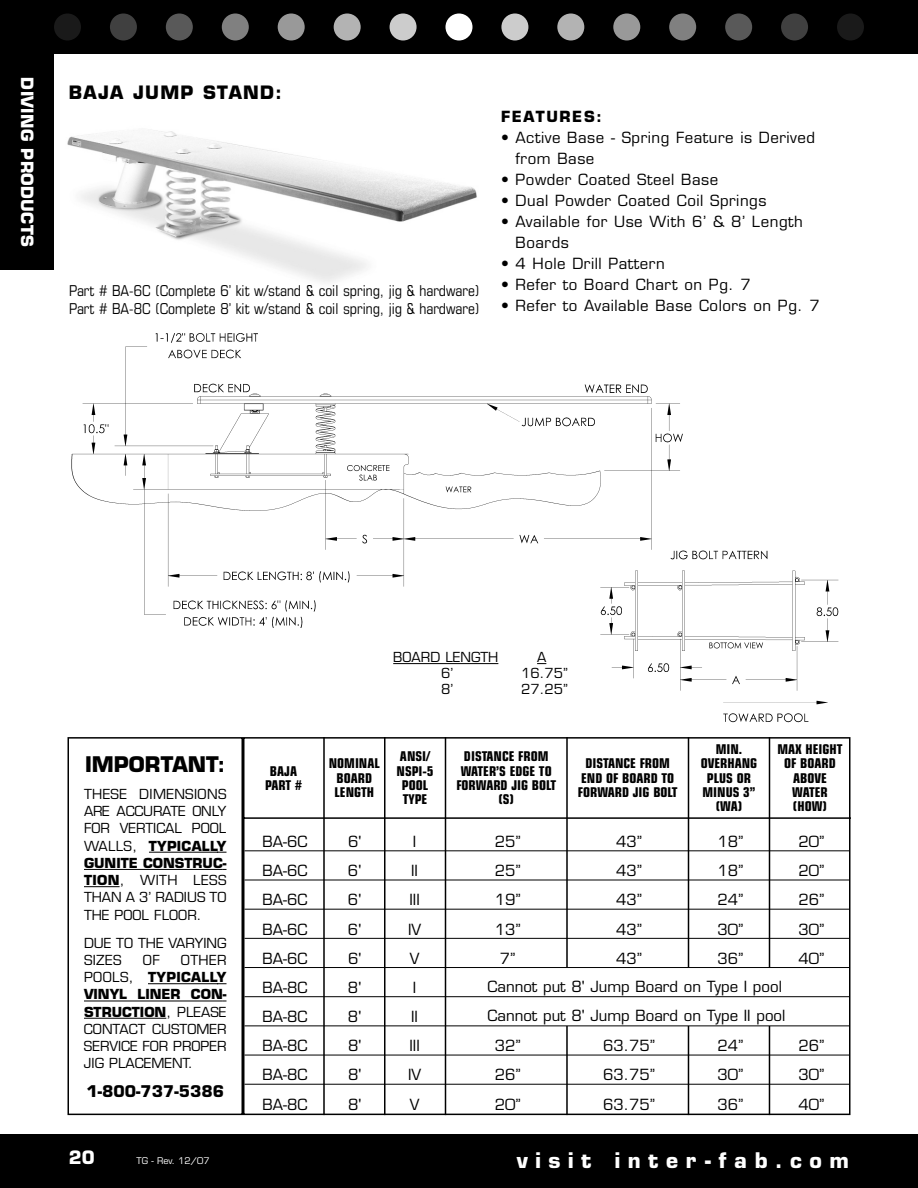
<style>
.page{position:relative;width:918px;height:1188px;background:#fff}
.page>*{position:absolute;margin:0;border:0;box-sizing:border-box;transform-origin:0 0}
.t1{font:700 21px "Eurostile";letter-spacing:.36em;color:#fff}
.t2{font:700 21px "Eurostile";color:#000}
.t3{font:700 18px "Eurostile";letter-spacing:.07em;color:#000}
.t4{font:700 18px "Eurostile";color:#fff}
.t5{font:700 16.5px "Eurostile";letter-spacing:.02em;color:#fff}
.t6{font:700 15.75px "Eurostile";color:#000}
.t7{font:15px/21px "Eurostile";letter-spacing:.035em;color:#000}
.t8{font:condensed 15px/18px "Eurostile";color:#000}
.t9{font:15px/29.8px "Eurostile";color:#000}
.t10{font:700 15px "Eurostile";letter-spacing:.11em;color:#000}
.t11{font:13.5px/17.2px "Eurostile";color:#000;text-align:justify}
.t12{font:700 condensed 13.5px/14.2px "Eurostile";color:#000;text-align:center}
.t13{font:9px "Eurostile";color:#fff}
.s1{font-weight:700}
</style>
<div class="page">
<div style="left:0;top:0;width:918px;height:54px;background:#000"></div>
<div style="left:54px;top:14px;width:27px;height:26px;background:#1a1a1a;border-radius:50%"></div>
<div style="left:110px;top:14px;width:27px;height:26px;background:#404040;border-radius:50%"></div>
<div style="left:166px;top:14px;width:27px;height:26px;background:#595959;border-radius:50%"></div>
<div style="left:222px;top:14px;width:27px;height:26px;background:#808080;border-radius:50%"></div>
<div style="left:278px;top:14px;width:27px;height:26px;background:#999;border-radius:50%"></div>
<div style="left:334px;top:14px;width:27px;height:26px;background:#b3b3b3;border-radius:50%"></div>
<div style="left:390px;top:14px;width:27px;height:26px;background:#ccc;border-radius:50%"></div>
<div style="left:446px;top:14px;width:26px;height:26px;background:#fff;border-radius:50%"></div>
<div style="left:501px;top:14px;width:27px;height:26px;background:#ccc;border-radius:50%"></div>
<div style="left:557px;top:14px;width:27px;height:26px;background:#b3b3b3;border-radius:50%"></div>
<div style="left:613px;top:14px;width:27px;height:26px;background:#999;border-radius:50%"></div>
<div style="left:669px;top:14px;width:27px;height:26px;background:#808080;border-radius:50%"></div>
<div style="left:725px;top:14px;width:27px;height:26px;background:#595959;border-radius:50%"></div>
<div style="left:781px;top:14px;width:27px;height:26px;background:#404040;border-radius:50%"></div>
<div style="left:837px;top:14px;width:27px;height:26px;background:#1a1a1a;border-radius:50%"></div>
<div style="left:0;top:54px;width:54px;height:216px;background:#000"></div>
<div style="left:0;top:1134px;width:918px;height:54px;background:#000"></div>
<img style="left:67px;top:130px;width:410px;height:153px">
<img style="left:71px;top:333px;width:612px;height:332px">
<svg style="left:67px;top:737px;width:784px;height:379px"></svg>
<hr style="left:244px;top:850px;width:605px;height:1px;background:#000">
<hr style="left:244px;top:880px;width:605px;height:1px;background:#000">
<hr style="left:244px;top:909px;width:605px;height:1px;background:#000">
<hr style="left:244px;top:938px;width:605px;height:1px;background:#000">
<hr style="left:244px;top:967px;width:605px;height:1px;background:#000">
<hr style="left:244px;top:996px;width:605px;height:1px;background:#000">
<hr style="left:244px;top:1026px;width:605px;height:1px;background:#000">
<hr style="left:244px;top:1055px;width:605px;height:1px;background:#000">
<hr style="left:244px;top:1084px;width:605px;height:1px;background:#000">
<hr style="left:769px;top:737px;width:1px;height:230px;background:#000">
<hr style="left:688px;top:737px;width:1px;height:230px;background:#000">
<hr style="left:566px;top:737px;width:2px;height:230px;background:#000">
<hr style="left:445px;top:737px;width:1px;height:378px;background:#000">
<hr style="left:384px;top:737px;width:2px;height:378px;background:#000">
<hr style="left:323px;top:737px;width:2px;height:378px;background:#000">
<hr style="left:566px;top:1026px;width:2px;height:89px;background:#000">
<hr style="left:688px;top:1026px;width:1px;height:89px;background:#000">
<hr style="left:769px;top:1026px;width:1px;height:89px;background:#000">
<hr style="left:393px;top:663px;width:105px;height:1px;background:#000">
<img style="left:582px;top:538px;width:257px;height:185px">
<p class="t5" style="left:33px;top:77px;width:171px;rotate:90deg">DIVING PRODUCTS</p>
<p class="t3" style="left:69px;top:86px;width:214px">BAJA JUMP STAND:</p>
<p class="t8" style="left:69px;top:283px;width:412px">Part # BA-6C (Complete 6’ kit w/stand &amp; coil spring, jig &amp; hardware)<br>Part # BA-8C (Complete 8’ kit w/stand &amp; coil spring, jig &amp; hardware)</p>
<p class="t10" style="left:501px;top:111px;width:102px">FEATURES:</p>
<p class="t7" style="left:516px;top:129px;width:301px;text-indent:-15px">• Active Base - Spring Feature is Derived from Base</p>
<p class="t7" style="left:501px;top:171px;width:219px">• Powder Coated Steel Base</p>
<p class="t7" style="left:501px;top:192px;width:267px">• Dual Powder Coated Coil Springs</p>
<p class="t7" style="left:516px;top:213px;width:289px;text-indent:-15px">• Available for Use With 6’ &amp; 8’ Length<br>Boards</p>
<p class="t7" style="left:501px;top:255px;width:165px">• 4 Hole Drill Pattern</p>
<p class="t7" style="left:501px;top:276px;width:251px">• Refer to Board Chart on Pg. 7</p>
<p class="t7" style="left:501px;top:297px;width:320px">• Refer to Available Base Colors on Pg. 7</p>
<h1 class="t2" style="left:85px;top:756px;width:142px">IMPORTANT:</h1>
<p class="t11" style="left:84px;top:787px;width:144px">THESE DIMENSIONS ARE ACCURATE ONLY FOR VERTICAL POOL WALLS, <span class="s1">TYPICALLY GUNITE CONSTRUC-TION</span>, WITH LESS THAN A 3’ RADIUS TO THE POOL FLOOR.</p>
<p class="t11" style="left:84px;top:936px;width:144px">DUE TO THE VARYING<br>SIZES</p>
<p class="t11" style="left:84px;top:953px;width:144px;text-indent:97px">OTHER POOLS, <span class="s1">TYPICALLY VINYL LINER CON-STRUCTION</span>, PLEASE CONTACT CUSTOMER SERVICE FOR PROPER JIG PLACEMENT.</p>
<p class="t6" style="left:86px;top:1085px;width:139px">1-800-737-5386</p>
<p class="t11" style="left:143px;top:953px;width:18px">OF</p>
<p class="t11" style="left:393px;top:650px;width:107px">BOARD LENGTH</p>
<p class="t11" style="left:537px;top:650px;width:11px">A</p>
<p class="t11" style="left:441px;top:666px;width:14px">6’</p>
<p class="t11" style="left:521px;top:666px;width:48px">16.75”</p>
<p class="t11" style="left:441px;top:682px;width:14px">8’</p>
<p class="t11" style="left:521px;top:682px;width:48px">27.25”</p>
<p class="t12" style="left:265px;top:765px;width:38px">BAJA<br>PART #</p>
<p class="t12" style="left:329px;top:758px;width:53px">NOMINAL<br>BOARD<br>LENGTH</p>
<p class="t12" style="left:397px;top:751px;width:39px">ANSI/<br>NSPI-5<br>POOL<br>TYPE</p>
<p class="t12" style="left:456px;top:751px;width:101px">DISTANCE FROM<br>WATER’S EDGE TO<br>FORWARD JIG BOLT (S)</p>
<p class="t12" style="left:578px;top:758px;width:101px">DISTANCE FROM<br>END OF BOARD TO<br>FORWARD JIG BOLT</p>
<p class="t12" style="left:701px;top:743px;width:58px">MIN.<br>OVERHANG<br>PLUS OR<br>MINUS 3” (WA)</p>
<p class="t12" style="left:777px;top:743px;width:67px">MAX HEIGHT<br>OF BOARD<br>ABOVE<br>WATER (HOW)</p>
<p class="t7" style="left:263px;top:833px;width:46px">BA-6C</p>
<p class="t7" style="left:348px;top:833px;width:15px">6'</p>
<p class="t7" style="left:413px;top:833px;width:5px">I</p>
<p class="t7" style="left:495px;top:833px;width:28px">25”</p>
<p class="t7" style="left:616px;top:833px;width:28px">43”</p>
<p class="t7" style="left:717px;top:833px;width:28px">18”</p>
<p class="t7" style="left:798px;top:833px;width:28px">20”</p>
<p class="t7" style="left:263px;top:862px;width:46px">BA-6C</p>
<p class="t7" style="left:348px;top:862px;width:15px">6'</p>
<p class="t7" style="left:411px;top:862px;width:8px">II</p>
<p class="t7" style="left:495px;top:862px;width:28px">25”</p>
<p class="t7" style="left:616px;top:862px;width:28px">43”</p>
<p class="t7" style="left:717px;top:862px;width:28px">18”</p>
<p class="t7" style="left:798px;top:862px;width:28px">20”</p>
<p class="t7" style="left:263px;top:891px;width:46px">BA-6C</p>
<p class="t7" style="left:348px;top:891px;width:15px">6'</p>
<p class="t7" style="left:410px;top:891px;width:12px">III</p>
<p class="t7" style="left:495px;top:891px;width:28px">19”</p>
<p class="t7" style="left:616px;top:891px;width:28px">43”</p>
<p class="t7" style="left:717px;top:891px;width:28px">24”</p>
<p class="t7" style="left:798px;top:891px;width:28px">26”</p>
<p class="t7" style="left:263px;top:920px;width:46px">BA-6C</p>
<p class="t7" style="left:348px;top:920px;width:15px">6'</p>
<p class="t7" style="left:408px;top:920px;width:15px">IV</p>
<p class="t7" style="left:495px;top:920px;width:28px">13”</p>
<p class="t7" style="left:616px;top:920px;width:28px">43”</p>
<p class="t7" style="left:717px;top:920px;width:28px">30”</p>
<p class="t7" style="left:798px;top:920px;width:28px">30”</p>
<p class="t7" style="left:263px;top:949px;width:46px">BA-6C</p>
<p class="t7" style="left:348px;top:949px;width:15px">6'</p>
<p class="t7" style="left:410px;top:949px;width:11px">V</p>
<p class="t7" style="left:500px;top:949px;width:17px">7”</p>
<p class="t7" style="left:616px;top:949px;width:28px">43”</p>
<p class="t7" style="left:717px;top:949px;width:28px">36”</p>
<p class="t7" style="left:798px;top:949px;width:28px">40”</p>
<p class="t7" style="left:263px;top:979px;width:46px">BA-8C</p>
<p class="t7" style="left:348px;top:979px;width:15px">8'</p>
<p class="t7" style="left:413px;top:979px;width:5px">I</p>
<p class="t7" style="left:263px;top:1008px;width:46px">BA-8C</p>
<p class="t7" style="left:348px;top:1008px;width:15px">8'</p>
<p class="t7" style="left:411px;top:1008px;width:8px">II</p>
<p class="t7" style="left:263px;top:1037px;width:46px">BA-8C</p>
<p class="t7" style="left:348px;top:1037px;width:15px">8'</p>
<p class="t7" style="left:410px;top:1037px;width:12px">III</p>
<p class="t7" style="left:495px;top:1037px;width:28px">32”</p>
<p class="t7" style="left:603px;top:1037px;width:53px">63.75”</p>
<p class="t7" style="left:717px;top:1037px;width:28px">24”</p>
<p class="t7" style="left:798px;top:1037px;width:28px">26”</p>
<p class="t7" style="left:263px;top:1066px;width:46px">BA-8C</p>
<p class="t7" style="left:348px;top:1066px;width:15px">8'</p>
<p class="t7" style="left:408px;top:1066px;width:15px">IV</p>
<p class="t7" style="left:495px;top:1066px;width:28px">26”</p>
<p class="t7" style="left:603px;top:1066px;width:53px">63.75”</p>
<p class="t7" style="left:717px;top:1066px;width:28px">30”</p>
<p class="t7" style="left:798px;top:1066px;width:28px">30”</p>
<p class="t7" style="left:263px;top:1095px;width:46px">BA-8C</p>
<p class="t7" style="left:348px;top:1095px;width:15px">8'</p>
<p class="t7" style="left:410px;top:1095px;width:11px">V</p>
<p class="t7" style="left:495px;top:1095px;width:28px">20”</p>
<p class="t7" style="left:603px;top:1095px;width:53px">63.75”</p>
<p class="t7" style="left:717px;top:1095px;width:28px">36”</p>
<p class="t7" style="left:798px;top:1095px;width:28px">40”</p>
<p class="t9" style="left:487px;top:973px;width:299px">Cannot put 8' Jump Board on Type I pool<br>Cannot put 8' Jump Board on Type II pool</p>
<p class="t4" style="left:69px;top:1151px;width:27px">20</p>
<p class="t13" style="left:136px;top:1158px;width:75px">TG - Rev. 12/07</p>
<h1 class="t1" style="left:517px;top:1152px;width:334px">visit inter-fab.com</h1>
</div>
